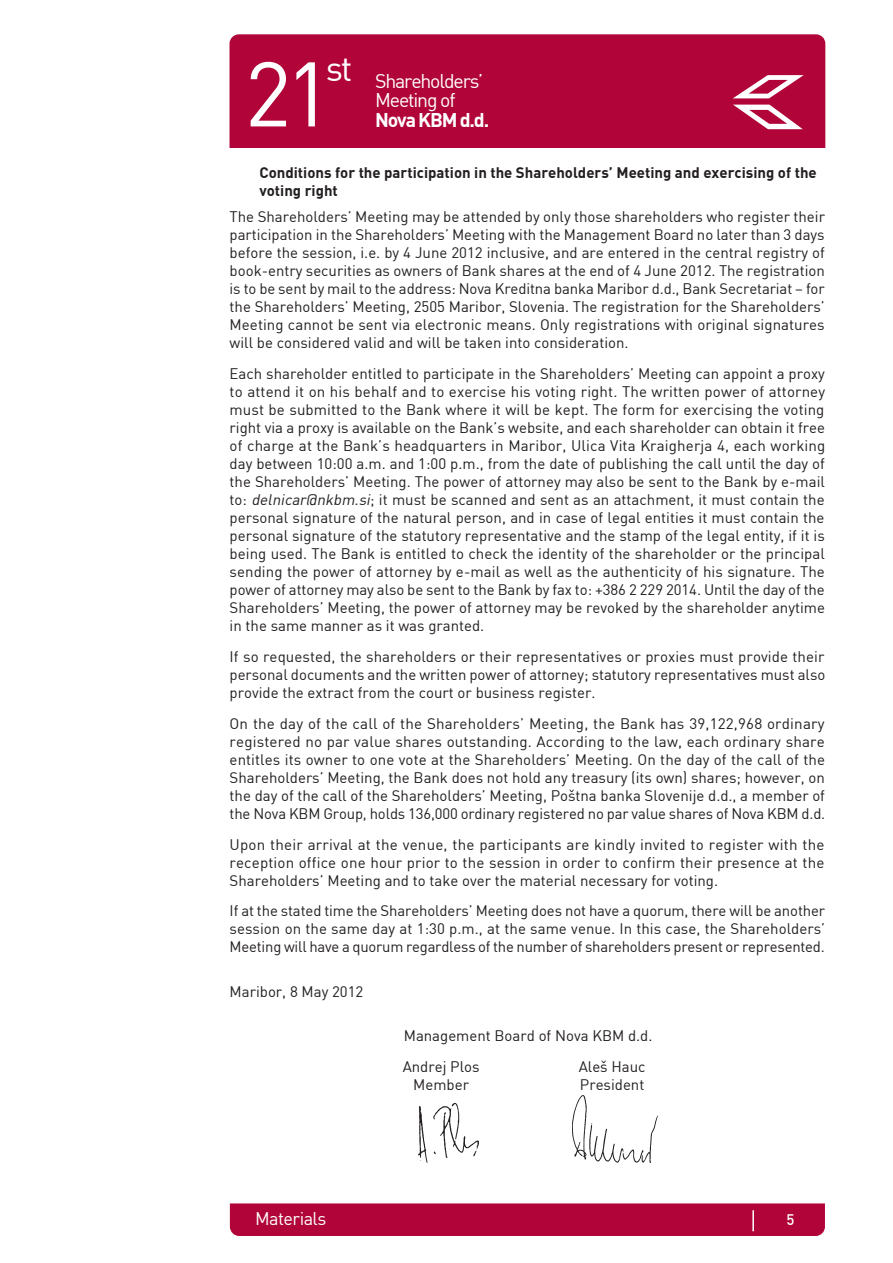
<style>
.page{position:relative;width:893px;height:1263px;background:#fff}
.page>*{position:absolute;margin:0;border:0;box-sizing:border-box;transform-origin:0 0}
.t1{font:90px "DIN Regular";color:#fff}
.t2{font:19.5px/19.5px "DIN Regular";letter-spacing:-.06em;color:#fff}
.t3{font:19.5px "DIN Bold";letter-spacing:-.06em;color:#fff}
.t4{font:18px "DIN Regular";letter-spacing:-.03em;color:#fff}
.t5{font:15px/18px "DIN Regular";color:#231f20;text-align:justify}
.t6{font:15px/18px "DIN Bold";color:#231f20}
.t7{font:15px "DIN Medium";color:#fff}
.s1{font-style:italic}
</style>
<div class="page">
<div style="left:230px;top:34px;width:595px;height:114px;background:#b10439"></div>
<div style="left:230px;top:1203px;width:595px;height:33px;background:#b10439"></div>
<hr style="left:752px;top:1210px;width:2px;height:21px;background:#fff">
<svg style="left:733px;top:75px;width:71px;height:54px"></svg>
<img style="left:573px;top:1095px;width:85px;height:67px">
<img style="left:418px;top:1104px;width:60px;height:58px">
<h1 class="t1" style="left:244px;top:37px;width:89px">21</h1>
<h2 class="t2" style="left:375px;top:70px;width:110px;text-indent:-49px"><sup>st</sup> Shareholders’<br>Meeting of</h2>
<h2 class="t3" style="left:375px;top:107px;width:116px">Nova KBM d.d.</h2>
<p class="t6" style="left:259px;top:163px;width:559px">Conditions for the participation in the Shareholders’ Meeting and exercising of the voting right</p>
<p class="t5" style="left:230px;top:208px;width:597px">The Shareholders’ Meeting may be attended by only those shareholders who register their participation in the Shareholders’ Meeting with the Management Board no later than 3 days before the session, i.e. by 4 June 2012 inclusive, and are entered in the central registry of book-entry securities as owners of Bank shares at the end of 4 June 2012. The registration is to be sent by mail to the address: Nova Kreditna banka Maribor d.d., Bank Secretariat – for the Shareholders’ Meeting, 2505 Maribor, Slovenia. The registration for the Shareholders’ Meeting cannot be sent via electronic means. Only registrations with original signatures will be considered valid and will be taken into consideration.</p>
<p class="t5" style="left:230px;top:364px;width:597px">Each shareholder entitled to participate in the Shareholders’ Meeting can appoint a proxy to attend it on his behalf and to exercise his voting right. The written power of attorney must be submitted to the Bank where it will be kept. The form for exercising the voting right via a proxy is available on the Bank’s website, and each shareholder can obtain it free of charge at the Bank’s headquarters in Maribor, Ulica Vita Kraigherja 4, each working day between 10:00 a.m. and 1:00 p.m., from the date of publishing the call until the day of the Shareholders’ Meeting. The power of attorney may also be sent to the Bank by e-mail to: <span class="s1">delnicar@nkbm.si</span>; it must be scanned and sent as an attachment, it must contain the personal signature of the natural person, and in case of legal entities it must contain the personal signature of the statutory representative and the stamp of the legal entity, if it is being used. The Bank is entitled to check the identity of the shareholder or the principal sending the power of attorney by e-mail as well as the authenticity of his signature. The power of attorney may also be sent to the Bank by fax to: +386 2 229 2014. Until the day of the Shareholders’ Meeting, the power of attorney may be revoked by the shareholder anytime in the same manner as it was granted.</p>
<p class="t5" style="left:230px;top:647px;width:597px">If so requested, the shareholders or their representatives or proxies must provide their personal documents and the written power of attorney; statutory representatives must also provide the extract from the court or business register.</p>
<p class="t5" style="left:230px;top:714px;width:597px">On the day of the call of the Shareholders’ Meeting, the Bank has 39,122,968 ordinary registered no par value shares outstanding. According to the law, each ordinary share entitles its owner to one vote at the Shareholders’ Meeting. On the day of the call of the Shareholders’ Meeting, the Bank does not hold any treasury (its own) shares; however, on the day of the call of the Shareholders’ Meeting, Poštna banka Slovenije d.d., a member of the Nova KBM Group, holds 136,000 ordinary registered no par value shares of Nova KBM d.d.</p>
<p class="t5" style="left:230px;top:835px;width:596px">Upon their arrival at the venue, the participants are kindly invited to register with the reception office one hour prior to the session in order to confirm their presence at the Shareholders’ Meeting and to take over the material necessary for voting.</p>
<p class="t5" style="left:230px;top:901px;width:597px">If at the stated time the Shareholders’ Meeting does not have a quorum, there will be another session on the same day at 1:30 p.m., at the same venue. In this case, the Shareholders’ Meeting will have a quorum regardless of the number of shareholders present or represented.</p>
<p class="t5" style="left:230px;top:982px;width:135px">Maribor, 8 May 2012</p>
<p class="t5" style="left:403px;top:1020px;width:251px;line-height:30.8px">Management Board of Nova KBM d.d.<br>Andrej Plos</p>
<p class="t5" style="left:579px;top:1057px;width:68px">Aleš Hauc</p>
<p class="t5" style="left:413px;top:1075px;width:57px">Member</p>
<p class="t5" style="left:580px;top:1075px;width:66px">President</p>
<p class="t4" style="left:255px;top:1207px;width:73px">Materials</p>
<p class="t7" style="left:786px;top:1209px;width:9px">5</p>
</div>
